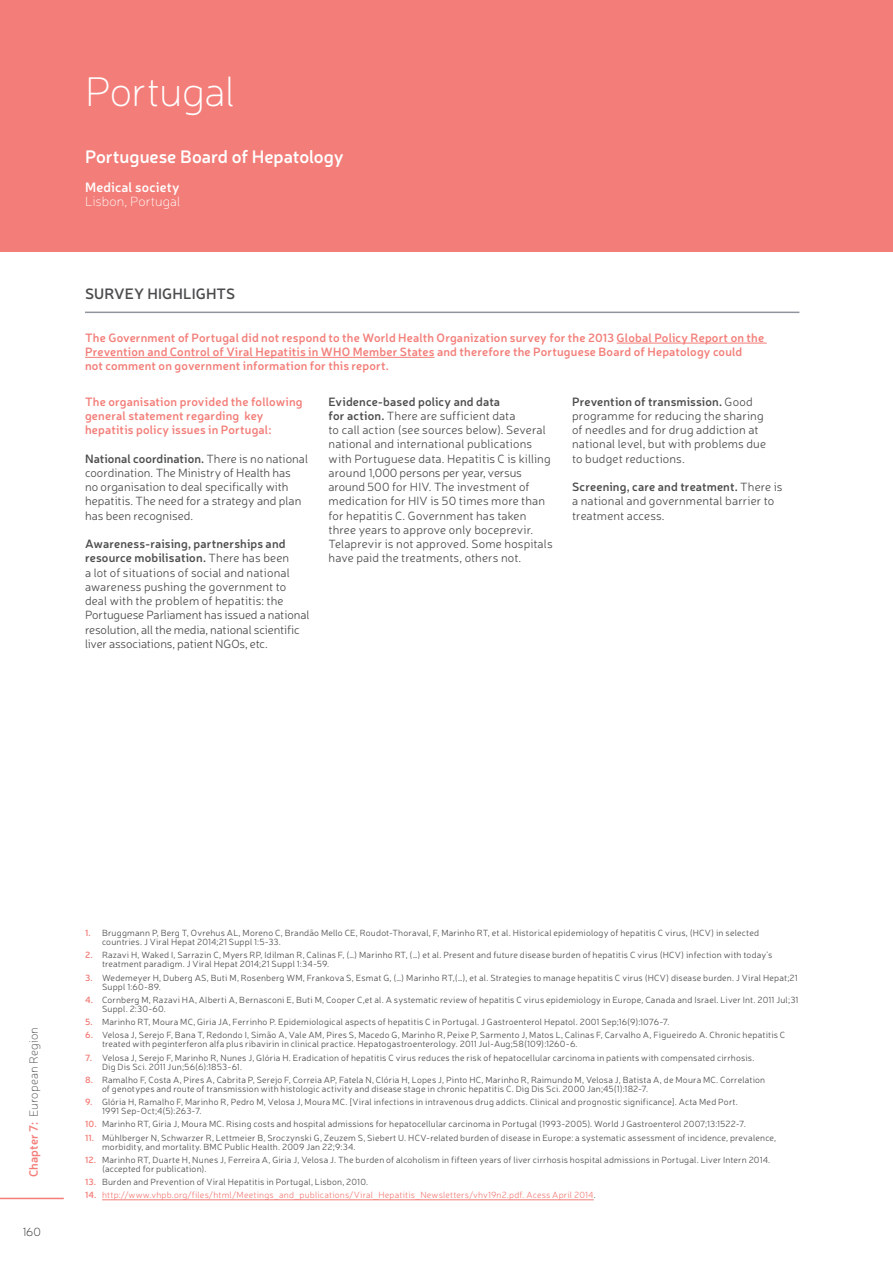
<style>
.page{position:relative;width:893px;height:1263px;background:#fff}
.page>*{position:absolute;margin:0;border:0;box-sizing:border-box;transform-origin:0 0}
.Header_-_Country__L{font:100 42px "Neris";letter-spacing:-.01em;color:#fff}
.Header_-_Report_NAME{font:600 18px "Neris";color:#fff}
.Body_Copy_-_Survey_H{font:600 15px "Neris";letter-spacing:.01em;color:#4b4c4d}
.Header_-_Report_LOCA{font:100 13.5px "Neris";letter-spacing:.01em;color:#fff}
.Header_-_Report_TYPE{font:600 13.5px "Neris";letter-spacing:.01em;color:#fff}
.Body_Copy{font:300 12px/14.2px "Neris";letter-spacing:.005em;color:#4b4c4d}
.Body_Copy_-_Intro{font:600 12px/14.2px "Neris";letter-spacing:.015em;color:#f37d78}
.t1{font:100 12px "Neris";letter-spacing:.015em;color:#4b4c4d}
.t2{font:100 12px "Neris";color:#231f20}
.t3{font:300 9px/9px "Neris";letter-spacing:.02em;color:#4b4c4d}
.t4{font:300 9px "Neris";letter-spacing:.02em;color:#f37d78}
.s1{font-weight:600}
.s2{font-weight:600;color:#f37d78}
.s3{color:#4b4c4d}
</style>
<div class="page">
<div style="left:0;top:0;width:893px;height:252px;background:#f37d78"></div>
<hr style="left:102px;top:1199px;width:492px;height:1px;background:#f37d78">
<hr style="left:85px;top:312px;width:714px;height:1px;background:#8f959d">
<hr style="left:617px;top:343px;width:150px;height:1px;background:#f37d78">
<hr style="left:85px;top:357px;width:350px;height:1px;background:#f37d78">
<hr style="left:0;top:1198px;width:64px;height:1px;background:#f37d78">
<p class="Header_-_Country__L" style="left:85px;top:66px;width:152px">Portugal</p>
<p class="Header_-_Report_NAME" style="left:85px;top:145px;width:260px">Portuguese Board of Hepatology</p>
<p class="Header_-_Report_TYPE" style="left:85px;top:178px;width:96px">Medical society</p>
<p class="Header_-_Report_LOCA" style="left:85px;top:193px;width:97px">Lisbon, Portugal</p>
<p class="Body_Copy_-_Survey_H" style="left:85px;top:283px;width:152px">SURVEY HIGHLIGHTS</p>
<p class="Body_Copy_-_Intro" style="left:85px;top:330px;width:681px">The Government of Portugal did not respond to the World Health Organization survey for the 2013 Global Policy Report on the<br>Prevention and Control of Viral Hepatitis in WHO Member States and therefore the Portuguese Board of Hepatology could<br>not comment on government information for this report.</p>
<p class="Body_Copy_-_Intro" style="left:85px;top:394px;width:219px">The organisation provided the following general statement regarding key hepatitis policy issues in Portugal:</p>
<p class="Body_Copy" style="left:85px;top:451px;width:225px"><span class="s1">National coordination.</span> There is no national coordination. The Ministry of Health has<br>no organisation to deal specifically with hepatitis. The need for a strategy and plan has been recognised.</p>
<p class="Body_Copy" style="left:85px;top:536px;width:226px"><span class="s1">Awareness-raising, partnerships and resource mobilisation.</span> There has been<br>a lot of situations of social and national awareness pushing the government to deal with the problem of hepatitis: the Portuguese Parliament has issued a national resolution, all the media, national scientific liver associations, patient NGOs, etc.</p>
<p class="Body_Copy" style="left:329px;top:394px;width:226px"><span class="s1">Evidence-based policy and data<br>for action.</span> There are sufficient data<br>to call action (see sources below). Several national and international publications with Portuguese data. Hepatitis C is killing around 1,000 persons per year, versus around 500 for HIV. The investment of medication for HIV is 50 times more than for hepatitis C. Government has taken three years to approve only boceprevir.<br>Telaprevir is not approved. Some hospitals have paid the treatments, others not.</p>
<p class="Body_Copy" style="left:572px;top:394px;width:196px"><span class="s1">Prevention of transmission.</span> Good programme for reducing the sharing of needles and for drug addiction at national level, but with problems due to budget reductions.</p>
<p class="Body_Copy" style="left:572px;top:479px;width:212px"><span class="s1">Screening, care and treatment.</span> There is a national and governmental barrier to treatment access.</p>
<h3 class="t1" style="left:26px;top:1177px;width:151px;rotate:-90deg"><span class="s2">Chapter 7:</span> European Region</h3>
<h3 class="t2" style="left:23px;top:1224px;width:20px">160</h3>
<p class="t3" style="left:102px;top:928px;width:658px;text-indent:-17px"><span class="s2">1.</span> Bruggmann P, Berg T, Ovrehus AL, Moreno C, Brandão Mello CE, Roudot-Thoraval, F, Marinho RT, et al. Historical epidemiology of hepatitis C virus, (HCV) in selected countries. J Viral Hepat 2014;21 Suppl 1:5-33.</p>
<p class="t3" style="left:102px;top:950px;width:672px;text-indent:-17px"><span class="s2">2.</span> Razavi H, Waked I, Sarrazin C, Myers RP, Idilman R, Calinas F, (…) Marinho RT, (…) et al. Present and future disease burden of hepatitis C virus (HCV) infection with today’s treatment paradigm. J Viral Hepat 2014;21 Suppl 1:34-59.</p>
<p class="t3" style="left:102px;top:972px;width:697px;text-indent:-17px"><span class="s2">3.</span> Wedemeyer H, Duberg AS, Buti M, Rosenberg WM, Frankova S, Esmat G, (…) Marinho RT,(…), et al. Strategies to manage hepatitis C virus (HCV) disease burden. J Viral Hepat;21<br>Suppl 1:60-89.</p>
<p class="t3" style="left:102px;top:995px;width:698px;text-indent:-17px"><span class="s2">4.</span> Cornberg M, Razavi HA, Alberti A, Bernasconi E, Buti M, Cooper C,et al. A systematic review of hepatitis C virus epidemiology in Europe, Canada and Israel. Liver Int. 2011 Jul;31<br>Suppl. 2:30-60.</p>
<p class="t3" style="left:85px;top:1017px;width:586px"><span class="s2">5.</span> Marinho RT, Moura MC, Giria JA, Ferrinho P. Epidemiological aspects of hepatitis C in Portugal. J Gastroenterol Hepatol. 2001 Sep;16(9):1076-7.</p>
<p class="t3" style="left:102px;top:1030px;width:685px;text-indent:-17px"><span class="s2">6.</span> Velosa J, Serejo F, Bana T, Redondo I, Simão A, Vale AM, Pires S, Macedo G, Marinho R, Peixe P, Sarmento J, Matos L, Calinas F, Carvalho A, Figueiredo A. Chronic hepatitis C treated with peginterferon alfa plus ribavirin in clinical practice. Hepatogastroenterology. 2011 Jul-Aug;58(109):1260-6.</p>
<p class="t3" style="left:102px;top:1052px;width:654px;text-indent:-17px"><span class="s2">7.</span> Velosa J, Serejo F, Marinho R, Nunes J, Glória H. Eradication of hepatitis C virus reduces the risk of hepatocellular carcinoma in patients with compensated cirrhosis.<br>Dig Dis Sci. 2011 Jun;56(6):1853-61.</p>
<p class="t3" style="left:102px;top:1075px;width:665px;text-indent:-17px"><span class="s2">8.</span> Ramalho F, Costa A, Pires A, Cabrita P, Serejo F, Correia AP, Fatela N, Clória H, Lopes J, Pinto HC, Marinho R, Raimundo M, Velosa J, Batista A, de Moura MC. Correlation of genotypes and route of transmission with histologic activity and disease stage in chronic hepatitis C. Dig Dis Sci. 2000 Jan;45(1):182-7.</p>
<p class="t3" style="left:102px;top:1097px;width:637px;text-indent:-17px"><span class="s2">9.</span> Glória H, Ramalho F, Marinho R, Pedro M, Velosa J, Moura MC. [Viral infections in intravenous drug addicts. Clinical and prognostic significance]. Acta Med Port.<br>1991 Sep-Oct;4(5):263-7.</p>
<p class="t3" style="left:85px;top:1119px;width:662px"><span class="s2">10.</span> Marinho RT, Giria J, Moura MC. Rising costs and hospital admissions for hepatocellular carcinoma in Portugal (1993-2005). World J Gastroenterol 2007;13:1522-7.</p>
<p class="t3" style="left:102px;top:1132px;width:676px;text-indent:-17px"><span class="s2">11.</span> Mühlberger N, Schwarzer R, Lettmeier B, Sroczynski G, Zeuzem S, Siebert U. HCV-related burden of disease in Europe: a systematic assessment of incidence, prevalence, morbidity, and mortality. BMC Public Health. 2009 Jan 22;9:34.</p>
<p class="t3" style="left:102px;top:1155px;width:670px;text-indent:-17px"><span class="s2">12.</span> Marinho RT, Duarte H, Nunes J, Ferreira A, Giria J, Velosa J. The burden of alcoholism in fifteen years of liver cirrhosis hospital admissions in Portugal. Liver Intern 2014. (accepted for publication).</p>
<p class="t3" style="left:85px;top:1177px;width:285px"><span class="s2">13.</span> Burden and Prevention of Viral Hepatitis in Portugal, Lisbon, 2010.</p>
<p class="t4" style="left:85px;top:1189px;width:512px"><span class="s1">14.</span> http://www.vhpb.org/files/html/Meetings_and_publications/Viral_Hepatitis_Newsletters/vhv19n2.pdf. Acess April 2014<span class="s3">.</span></p>
</div>
